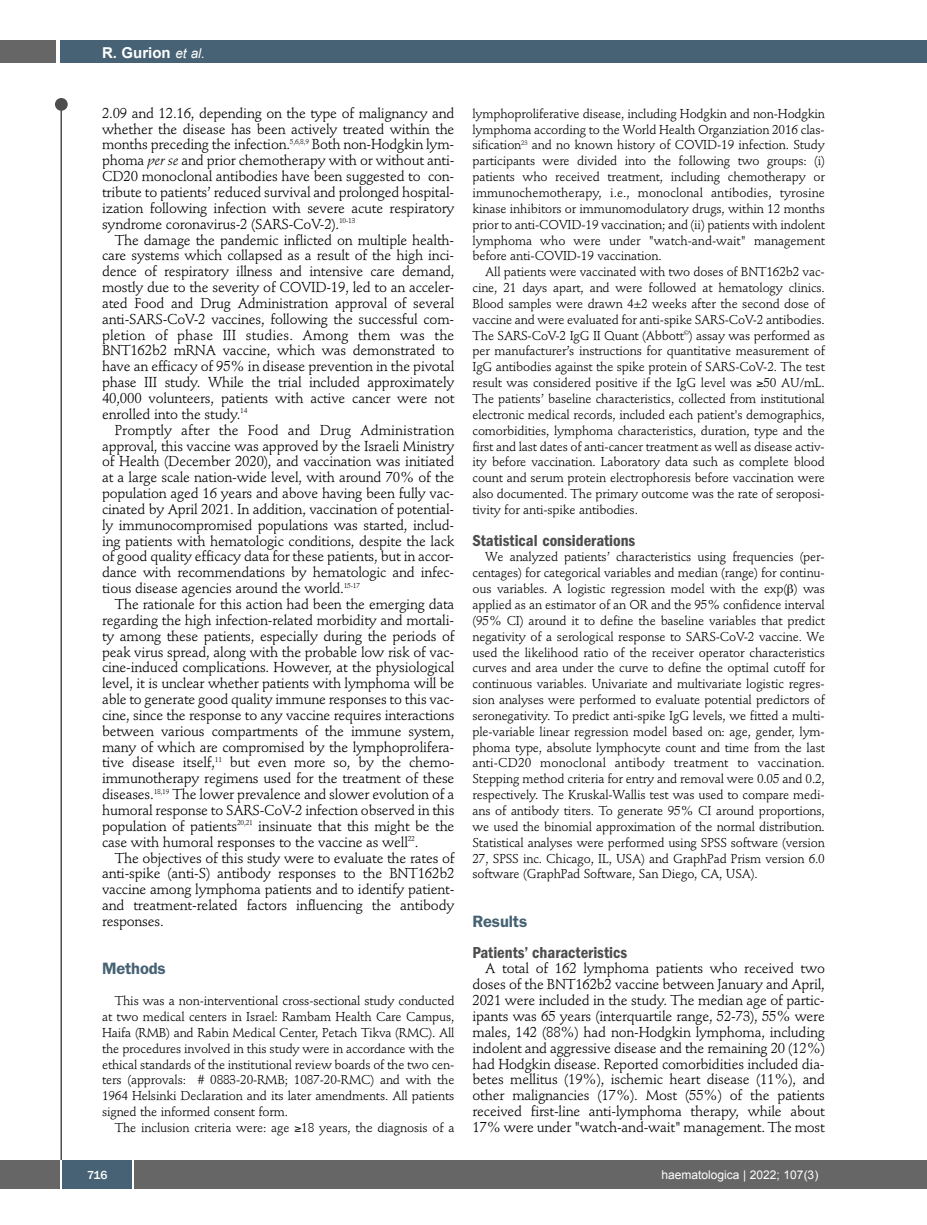
<style>
.page{position:relative;width:927px;height:1225px;background:#fff}
.page>*{position:absolute;margin:0;border:0;box-sizing:border-box;transform-origin:0 0}
.t1{font:600 condensed 16.5px "Franklin Gothic";color:#4d4d4d}
.t2{font:600 16.5px "Franklin Gothic";letter-spacing:-.01em;color:#466274}
.t3{font:700 15px "Arial";color:#fff}
.t4{font:14.25px/15.9px "Stempel Schneidler";letter-spacing:-.015em;color:#000;text-align:justify}
.t5{font:12.75px/15.9px "Stempel Schneidler";letter-spacing:-.015em;color:#000;text-align:justify}
.t6{font:12px "Arial";color:#fff}
.t7{font:500 12px "Franklin Gothic";color:#fff}
.s1{font-weight:400;font-style:italic;font-size:13.5px}
.s2{font-style:italic}
</style>
<div class="page">
<div style="left:911px;top:40px;width:16px;height:22px;background:#466274"></div>
<div style="left:910px;top:1160px;width:17px;height:28px;background:#666"></div>
<div style="left:55px;top:98px;width:13px;height:13px;background:#4d4d4d;border-radius:50%"></div>
<hr style="left:60px;top:101px;width:2px;height:1061px;background:#4d4d4d">
<div style="left:60px;top:40px;width:852px;height:22px;background:#466274"></div>
<div style="left:0;top:40px;width:56px;height:22px;background:#666"></div>
<div style="left:0;top:1160px;width:911px;height:28px;background:#666"></div>
<div style="left:62px;top:1160px;width:71px;height:28px;background:#466274"></div>
<hr style="left:60px;top:1160px;width:2px;height:28px;background:#fff">
<svg style="left:133px;top:1160px;width:1px;height:28px"></svg>
<p class="t3" style="left:102px;top:44px;width:104px">R. Gurion <span class="s1">et al.</span></p>
<p class="t4" style="left:102px;top:106px;width:354px">2.09 and 12.16, depending on the type of malignancy and whether the disease has been actively treated within the months preceding the infection.<sup>5,6,8,9</sup> Both non-Hodgkin lym&shy;phoma <span class="s2">per se</span> and prior chemotherapy with or without anti-CD20 monoclonal antibodies have been suggested to con&shy;tribute to patients’ reduced survival and prolonged hospital&shy;ization following infection with severe acute respiratory syndrome corona virus-2 (SARS-CoV-2).<sup>10-13</sup></p>
<p class="t4" style="left:102px;top:233px;width:354px;text-indent:13px">The damage the pandemic inflicted on multiple health&shy;care systems which collapsed as a result of the high inci&shy;dence of respiratory illness and intensive care demand, mostly due to the severity of COVID-19, led to an acceler&shy;ated Food and Drug Administration approval of several anti-SARS-CoV-2 vaccines, following the successful com&shy;pletion of phase III studies. Among them was the BNT162b2 mRNA vaccine, which was demonstrated to have an efficacy of 95% in disease prevention in the pivotal phase III study. While the trial included approximately 40,000 volunteers, patients with active cancer were not enrolled into the study.<sup>14</sup></p>
<p class="t4" style="left:102px;top:423px;width:354px;text-indent:13px">Promptly after the Food and Drug Administration approval, this vaccine was approved by the Israeli Ministry of Health (December 2020), and vaccination was initiated at a large scale nation-wide level, with around 70% of the population aged 16 years and above having been fully vac&shy;cinated by April 2021. In addition, vaccination of potential&shy;ly immunocompromised populations was started, includ&shy;ing patients with hematologic conditions, despite the lack of good quality efficacy data for these patients, but in accor&shy;dance with recommendations by hematologic and infec&shy;tious disease agencies around the world.<sup>15-17</sup></p>
<p class="t4" style="left:102px;top:597px;width:354px;text-indent:13px">The rationale for this action had been the emerging data regarding the high infection-related morbidity and mortali&shy;ty among these patients, especially during the periods of peak virus spread, along with the probable low risk of vac&shy;cine-induced complications. However, at the physiological level, it is unclear whether patients with lymphoma will be able to generate good quality immune responses to this vac&shy;cine, since the response to any vaccine requires interactions between various compartments of the immune system, many of which are compromised by the lymphoprolifera&shy;tive disease itself,<sup>11</sup> but even more so, by the chemo&shy;immunotherapy regimens used for the treatment of these diseases.<sup>18,19</sup> The lower prevalence and slower evolution of a humoral response to SARS-CoV-2 infection observed in this population of patients<sup>20,21</sup> insinuate that this might be the case with humoral responses to the vaccine as well<sup>22</sup>.</p>
<p class="t4" style="left:102px;top:851px;width:354px;text-indent:13px">The objectives of this study were to evaluate the rates of anti-spike (anti-S) antibody responses to the BNT162b2 vaccine among lymphoma patients and to identify patient&shy;and treatment-related factors influencing the antibody responses.</p>
<p class="t2" style="left:102px;top:962px;width:65px">Methods</p>
<p class="t5" style="left:102px;top:994px;width:354px;text-indent:13px">This was a non-interventional cross-sectional study conducted at two medical centers in Israel: Rambam Health Care Campus, Haifa (RMB) and Rabin Medical Center, Petach Tikva (RMC). All the procedures involved in this study were in accordance with the ethical standards of the institutional review boards of the two cen&shy;ters (approvals: # 0883-20-RMB; 1087-20-RMC) and with the 1964 Helsinki Declaration and its later amendments. All patients signed the informed consent form.</p>
<p class="t5" style="left:115px;top:1121px;width:341px">The inclusion criteria were: age ≥18 years, the diagnosis of a</p>
<p class="t5" style="left:472px;top:107px;width:354px">lymphoproliferative disease, including Hodgkin and non-Hodgkin lymphoma according to the World Health Organziation 2016 clas&shy;sification<sup>23</sup> and no known history of COVID-19 infection. Study participants were divided into the following two groups: (i) patients who received treatment, including chemotherapy or immunochemotherapy, i.e., monoclonal antibodies, tyrosine kinase inhibitors or immunomodulatory drugs, within 12 months prior to anti-COVID-19 vaccination; and (ii) patients with indolent lymphoma who were under "watch-and-wait" management before anti-COVID-19 vaccination.</p>
<p class="t5" style="left:472px;top:265px;width:354px;text-indent:13px">All patients were vaccinated with two doses of BNT162b2 vac&shy;cine, 21 days apart, and were followed at hematology clinics.<br>Blood samples were drawn 4±2 weeks after the second dose of vaccine and were evaluated for anti-spike SARS-CoV-2 antibodies.<br>The SARS-CoV-2 IgG II Quant (Abbott<sup>©</sup>) assay was performed as per manufacturer’s instructions for quantitative measurement of IgG antibodies against the spike protein of SARS-CoV-2. The test result was considered positive if the IgG level was ≥50 AU/mL.<br>The patients’ baseline characteristics, collected from institutional electronic medical records, included each patient's demographics, comorbidities, lymphoma characteristics, duration, type and the first and last dates of anti-cancer treatment as well as disease activ&shy;ity before vaccination. Laboratory data such as complete blood count and serum protein electrophoresis before vaccination were also documented. The primary outcome was the rate of seroposi&shy;tivity for anti-spike antibodies.</p>
<p class="t1" style="left:472px;top:534px;width:164px">Statistical considerations</p>
<p class="t5" style="left:472px;top:550px;width:354px;text-indent:13px">We analyzed patients’ characteristics using frequencies (per&shy;centages) for categorical variables and median (range) for continu&shy;ous variables. A logistic regression model with the exp( ) was applied as an estimator of an OR and the 95% confidence interval (95% CI) around it to define the baseline variables that predict negativity of a serological response to SARS-CoV-2 vaccine. We used the likelihood ratio of the receiver operator characteristics curves and area under the curve to define the optimal cutoff for continuous variables. Univariate and multivariate logistic regres&shy;sion analyses were performed to evaluate potential predictors of seronegativity. To predict anti-spike IgG levels, we fitted a multi&shy;ple-variable linear regression model based on: age, gender, lym&shy;phoma type, absolute lymphocyte count and time from the last anti-CD20 monoclonal antibody treatment to vaccination.<br>Stepping method criteria for entry and removal were 0.05 and 0.2, respectively. The Kruskal-Wallis test was used to compare medi&shy;ans of antibody titers. To generate 95% CI around proportions, we used the binomial approximation of the normal distribution.<br>Statistical analyses were performed using SPSS software (version 27, SPSS inc. Chicago, IL, USA) and GraphPad Prism version 6.0 software (GraphPad Software, San Diego, CA, USA).</p>
<p class="t2" style="left:472px;top:915px;width:56px">Results</p>
<p class="t1" style="left:472px;top:946px;width:156px">Patients’ characteristics</p>
<p class="t4" style="left:472px;top:962px;width:354px;text-indent:13px">A total of 162 lymphoma patients who received two doses of the BNT162b2 vaccine between January and April, 2021 were included in the study. The median age of partic&shy;ipants was 65 years (interquartile range, 52-73), 55% were males, 142 (88%) had non-Hodgkin lymphoma, including indolent and aggressive disease and the remaining 20 (12%) had Hodgkin disease. Reported comorbidities included dia&shy;betes mellitus (19%), ischemic heart disease (11%), and other malignancies (17%). Most (55%) of the patients received first-line anti-lymphoma therapy, while about 17% were under "watch-and-wait" management. The most</p>
<p class="t7" style="left:87px;top:1167px;width:22px">716</p>
<p class="t6" style="left:661px;top:1168px;width:158px">haematologica | 2022; 107(3)</p>
</div>
